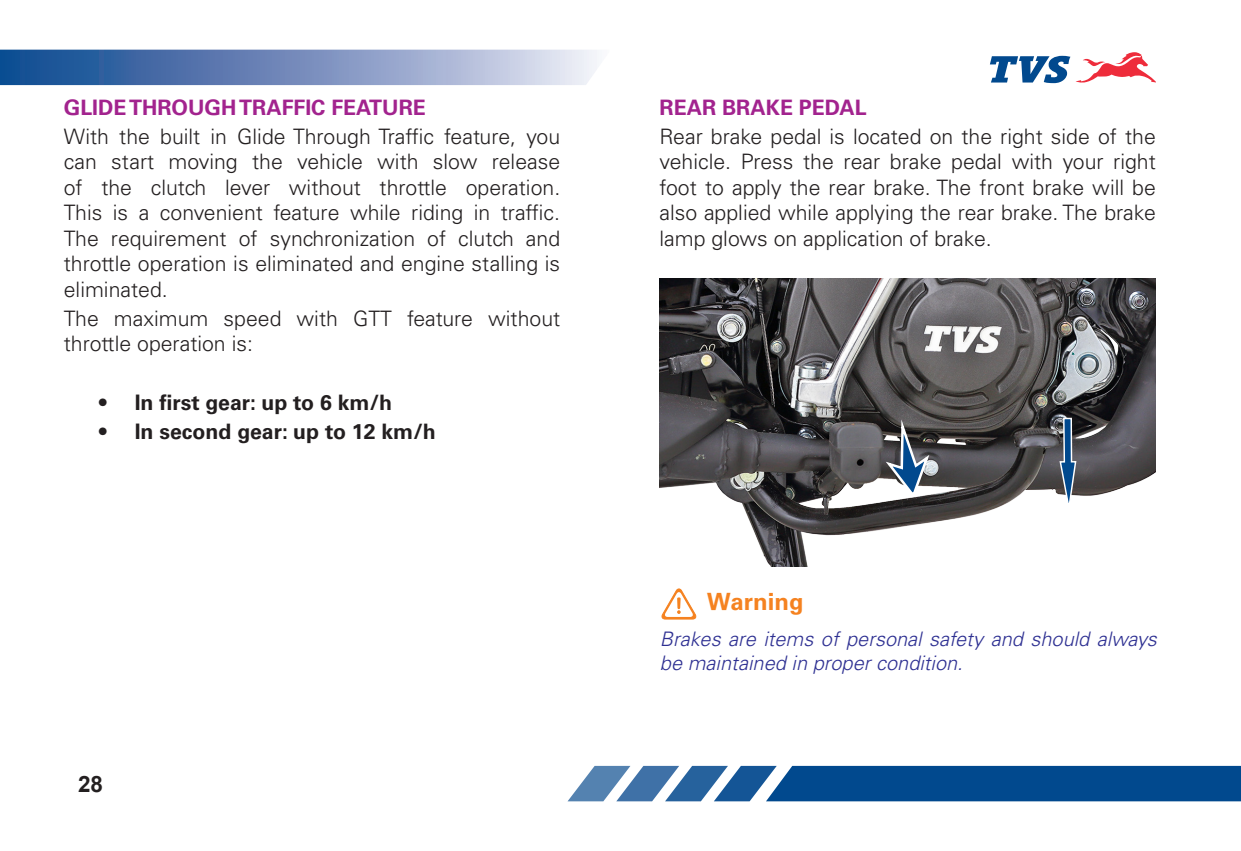
<style>
.page{position:relative;width:1241px;height:851px;background:#fff}
.page>*{position:absolute;margin:0;border:0;box-sizing:border-box;transform-origin:0 0}
.t1{font:300 23.75px "Univers";color:#f58220}
.t2{font:700 22.5px "Arial";color:#231f20}
.Sub_Heading_1{font:300 21.25px/25.5px "Univers LT Std";color:#231f20;text-align:justify}
.Paragraph_Style_1{font:300 21.25px/25.5px "Univers LT Std";color:#231f20;text-align:justify}
.Sub_Heading_1-2{font:700 21.25px "Univers LT Std";color:#231f20}
.Sub_Heading_1-3{font:700 21.25px "Univers LT Std";color:#a2238e}
.Paragraph_Style_2{font:italic 300 20px/24px "Univers LT Std";color:#2e3092}
</style>
<div class="page">
<svg style="left:0;top:50px;width:597px;height:35px;background:#7892bf"></svg>
<svg style="left:990px;top:52px;width:165px;height:32px"></svg>
<svg style="left:568px;top:765px;width:672px;height:36px;background:#2b67a0"></svg>
<svg style="left:661px;top:588px;width:36px;height:31px"></svg>
<img style="left:659px;top:279px;width:496px;height:287px">
<svg style="left:1058px;top:417px;width:18px;height:89px"></svg>
<svg style="left:882px;top:423px;width:49px;height:73px"></svg>
<p class="Sub_Heading_1-3" style="left:64px;top:95px;width:363px">GLIDE THROUGH TRAFFIC FEATURE</p>
<p class="Sub_Heading_1" style="left:64px;top:123px;width:498px">With the built in Glide Through Traffic feature, you can start moving the vehicle with slow release of the clutch lever without throttle operation.<br>This is a convenient feature while riding in traffic.<br>The requirement of synchronization of clutch and throttle operation is eliminated and engine stalling is eliminated.</p>
<p class="Sub_Heading_1" style="left:64px;top:305px;width:498px">The maximum speed with GTT feature without throttle operation is:</p>
<p class="Sub_Heading_1-2" style="left:99px;top:389px;width:294px">• In first gear: up to 6 km/h</p>
<p class="Sub_Heading_1-2" style="left:99px;top:418px;width:338px">• In second gear: up to 12 km/h</p>
<p class="t2" style="left:78px;top:768px;width:27px">28</p>
<p class="Sub_Heading_1-3" style="left:659px;top:95px;width:208px">REAR BRAKE PEDAL</p>
<p class="Paragraph_Style_1" style="left:659px;top:123px;width:498px">Rear brake pedal is located on the right side of the vehicle. Press the rear brake pedal with your right foot to apply the rear brake. The front brake will be also applied while applying the rear brake. The brake lamp glows on application of brake.</p>
<p class="t1" style="left:706px;top:593px;width:98px">Warning</p>
<p class="Paragraph_Style_2" style="left:659px;top:627px;width:498px">Brakes are items of personal safety and should always be maintained in proper condition.</p>
</div>
